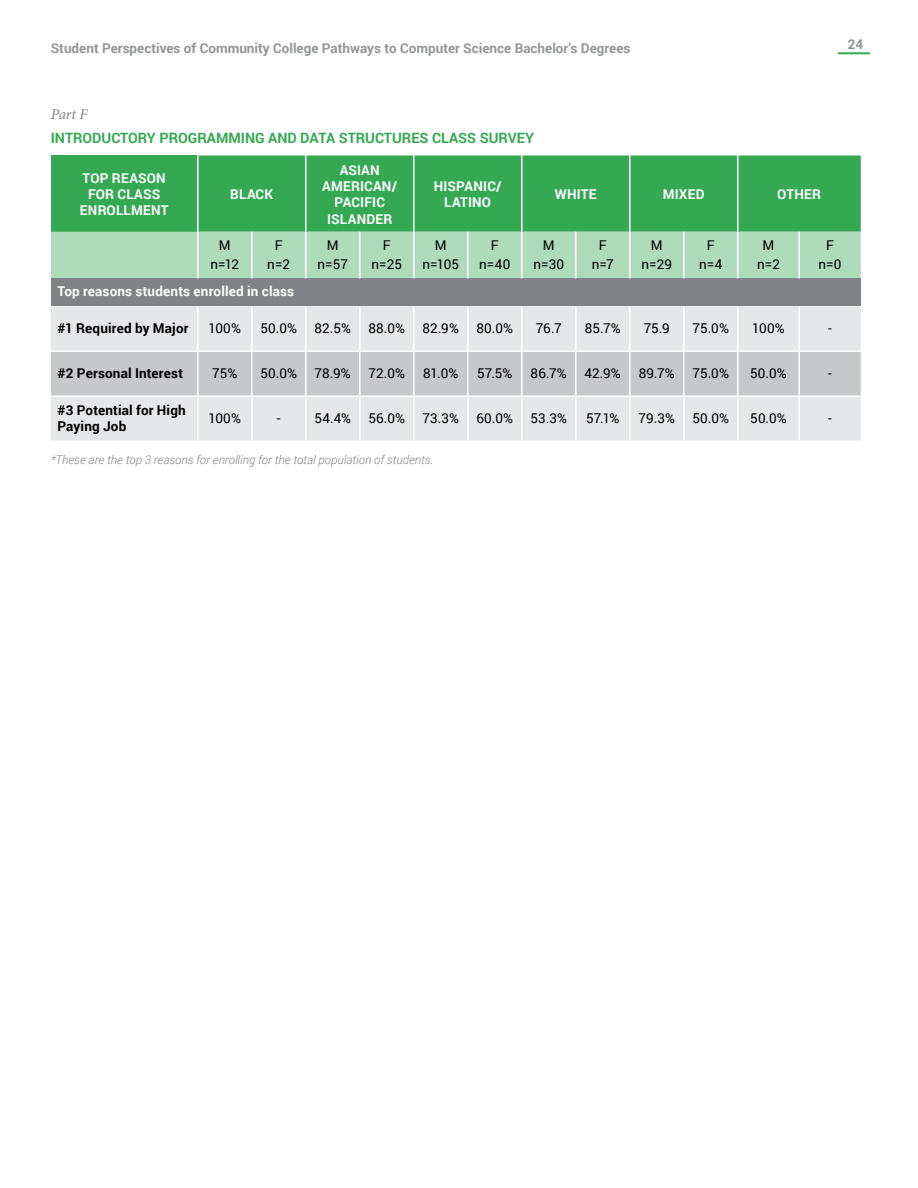
<style>
.page{position:relative;width:918px;height:1188px;background:#fff}
.page>*{position:absolute;margin:0;border:0;box-sizing:border-box;transform-origin:0 0}
.t1{font:italic 15px "Minion Pro";color:#808285}
.t2{font:700 14.25px "Roboto";color:#34a852}
.t3{font:13.5px/19.2px "Roboto";letter-spacing:.01em;color:#000;text-align:center}
.t4{font:700 13.5px/16.2px "Roboto";letter-spacing:.015em;color:#fff;text-align:center}
.t5{font:700 13.5px "Roboto";color:#939598}
.t6{font:700 13.5px/16.2px "Roboto";letter-spacing:.01em;color:#000}
.t7{font:italic 300 12px "Roboto";color:#808285}
</style>
<div class="page">
<hr style="left:838px;top:53px;width:32px;height:1px;background:#34a852">
<div style="left:51px;top:156px;width:147px;height:76px;background:#34a852"></div>
<div style="left:199px;top:156px;width:662px;height:76px;background:#34a852"></div>
<div style="left:51px;top:232px;width:810px;height:47px;background:#aedcba"></div>
<div style="left:51px;top:279px;width:810px;height:27px;background:#808285"></div>
<svg style="left:51px;top:306px;width:810px;height:134px;background:#dbdcde"></svg>
<hr style="left:413px;top:156px;width:2px;height:76px;background:#fff">
<hr style="left:521px;top:156px;width:2px;height:76px;background:#fff">
<hr style="left:629px;top:156px;width:2px;height:76px;background:#fff">
<hr style="left:737px;top:156px;width:2px;height:76px;background:#fff">
<hr style="left:251px;top:232px;width:2px;height:47px;background:#fff">
<hr style="left:359px;top:232px;width:2px;height:47px;background:#fff">
<hr style="left:467px;top:232px;width:2px;height:47px;background:#fff">
<hr style="left:575px;top:232px;width:2px;height:47px;background:#fff">
<hr style="left:683px;top:232px;width:2px;height:47px;background:#fff">
<hr style="left:799px;top:232px;width:1px;height:47px;background:#fff">
<hr style="left:251px;top:306px;width:2px;height:44px;background:#fff">
<hr style="left:359px;top:306px;width:2px;height:44px;background:#fff">
<hr style="left:467px;top:306px;width:2px;height:44px;background:#fff">
<hr style="left:575px;top:306px;width:2px;height:44px;background:#fff">
<hr style="left:683px;top:306px;width:2px;height:44px;background:#fff">
<hr style="left:799px;top:306px;width:1px;height:44px;background:#fff">
<hr style="left:251px;top:352px;width:2px;height:43px;background:#fff">
<hr style="left:359px;top:352px;width:2px;height:43px;background:#fff">
<hr style="left:467px;top:352px;width:2px;height:43px;background:#fff">
<hr style="left:575px;top:352px;width:2px;height:43px;background:#fff">
<hr style="left:683px;top:352px;width:2px;height:43px;background:#fff">
<hr style="left:799px;top:352px;width:1px;height:43px;background:#fff">
<hr style="left:251px;top:397px;width:2px;height:43px;background:#fff">
<hr style="left:359px;top:397px;width:2px;height:43px;background:#fff">
<hr style="left:467px;top:397px;width:2px;height:43px;background:#fff">
<hr style="left:575px;top:397px;width:2px;height:43px;background:#fff">
<hr style="left:683px;top:397px;width:2px;height:43px;background:#fff">
<hr style="left:799px;top:397px;width:1px;height:43px;background:#fff">
<hr style="left:51px;top:350px;width:147px;height:2px;background:#fff">
<hr style="left:51px;top:395px;width:147px;height:2px;background:#fff">
<hr style="left:197px;top:156px;width:2px;height:76px;background:#fff">
<hr style="left:305px;top:156px;width:2px;height:76px;background:#fff">
<hr style="left:197px;top:232px;width:2px;height:47px;background:#fff">
<hr style="left:197px;top:306px;width:2px;height:44px;background:#fff">
<hr style="left:198px;top:350px;width:54px;height:2px;background:#fff">
<hr style="left:197px;top:352px;width:2px;height:43px;background:#fff">
<hr style="left:252px;top:350px;width:54px;height:2px;background:#fff">
<hr style="left:198px;top:395px;width:54px;height:2px;background:#fff">
<hr style="left:197px;top:397px;width:2px;height:43px;background:#fff">
<hr style="left:252px;top:395px;width:54px;height:2px;background:#fff">
<hr style="left:305px;top:232px;width:2px;height:47px;background:#fff">
<hr style="left:305px;top:306px;width:2px;height:44px;background:#fff">
<hr style="left:306px;top:350px;width:54px;height:2px;background:#fff">
<hr style="left:305px;top:352px;width:2px;height:43px;background:#fff">
<hr style="left:360px;top:350px;width:54px;height:2px;background:#fff">
<hr style="left:306px;top:395px;width:54px;height:2px;background:#fff">
<hr style="left:305px;top:397px;width:2px;height:43px;background:#fff">
<hr style="left:360px;top:395px;width:54px;height:2px;background:#fff">
<hr style="left:413px;top:232px;width:2px;height:47px;background:#fff">
<hr style="left:413px;top:306px;width:2px;height:44px;background:#fff">
<hr style="left:414px;top:350px;width:54px;height:2px;background:#fff">
<hr style="left:413px;top:352px;width:2px;height:43px;background:#fff">
<hr style="left:468px;top:350px;width:54px;height:2px;background:#fff">
<hr style="left:414px;top:395px;width:54px;height:2px;background:#fff">
<hr style="left:413px;top:397px;width:2px;height:43px;background:#fff">
<hr style="left:468px;top:395px;width:54px;height:2px;background:#fff">
<hr style="left:521px;top:232px;width:2px;height:47px;background:#fff">
<hr style="left:521px;top:306px;width:2px;height:44px;background:#fff">
<hr style="left:522px;top:350px;width:54px;height:2px;background:#fff">
<hr style="left:521px;top:352px;width:2px;height:43px;background:#fff">
<hr style="left:576px;top:350px;width:54px;height:2px;background:#fff">
<hr style="left:522px;top:395px;width:54px;height:2px;background:#fff">
<hr style="left:521px;top:397px;width:2px;height:43px;background:#fff">
<hr style="left:576px;top:395px;width:54px;height:2px;background:#fff">
<hr style="left:629px;top:232px;width:2px;height:47px;background:#fff">
<hr style="left:629px;top:306px;width:2px;height:44px;background:#fff">
<hr style="left:630px;top:350px;width:54px;height:2px;background:#fff">
<hr style="left:629px;top:352px;width:2px;height:43px;background:#fff">
<hr style="left:684px;top:350px;width:54px;height:2px;background:#fff">
<hr style="left:630px;top:395px;width:54px;height:2px;background:#fff">
<hr style="left:629px;top:397px;width:2px;height:43px;background:#fff">
<hr style="left:684px;top:395px;width:54px;height:2px;background:#fff">
<hr style="left:737px;top:232px;width:2px;height:47px;background:#fff">
<hr style="left:737px;top:306px;width:2px;height:44px;background:#fff">
<hr style="left:738px;top:350px;width:61px;height:2px;background:#fff">
<hr style="left:737px;top:352px;width:2px;height:43px;background:#fff">
<hr style="left:799px;top:350px;width:62px;height:2px;background:#fff">
<hr style="left:738px;top:395px;width:61px;height:2px;background:#fff">
<hr style="left:737px;top:397px;width:2px;height:43px;background:#fff">
<hr style="left:799px;top:395px;width:62px;height:2px;background:#fff">
<p class="t5" style="left:51px;top:39px;width:581px">Student Perspectives of Community College Pathways to Computer Science Bachelor’s Degrees</p>
<p class="t5" style="left:848px;top:35px;width:17px">24</p>
<p class="t1" style="left:51px;top:104px;width:38px">Part F</p>
<p class="t2" style="left:51px;top:128px;width:485px">INTRODUCTORY PROGRAMMING AND DATA STRUCTURES CLASS SURVEY</p>
<p class="t4" style="left:80px;top:170px;width:90px">TOP REASON<br>FOR CLASS<br>ENROLLMENT</p>
<p class="t4" style="left:322px;top:161px;width:76px">ASIAN<br>AMERICAN/<br>PACIFIC<br>ISLANDER</p>
<p class="t4" style="left:434px;top:178px;width:69px">HISPANIC/<br>LATINO</p>
<p class="t4" style="left:555px;top:186px;width:43px">WHITE</p>
<p class="t4" style="left:663px;top:186px;width:43px">MIXED</p>
<p class="t4" style="left:777px;top:186px;width:45px">OTHER</p>
<p class="t4" style="left:230px;top:186px;width:44px">BLACK</p>
<p class="t3" style="left:210px;top:235px;width:30px">M n=12</p>
<p class="t3" style="left:267px;top:235px;width:24px">F n=2</p>
<p class="t3" style="left:317px;top:235px;width:32px">M n=57</p>
<p class="t3" style="left:371px;top:235px;width:32px">F n=25</p>
<p class="t3" style="left:423px;top:235px;width:38px">M n=105</p>
<p class="t3" style="left:479px;top:235px;width:33px">F n=40</p>
<p class="t3" style="left:533px;top:235px;width:32px">M n=30</p>
<p class="t3" style="left:592px;top:235px;width:24px">F n=7</p>
<p class="t3" style="left:641px;top:235px;width:32px">M n=29</p>
<p class="t3" style="left:699px;top:235px;width:25px">F n=4</p>
<p class="t3" style="left:757px;top:235px;width:24px">M n=2</p>
<p class="t3" style="left:818px;top:235px;width:25px">F n=0</p>
<p class="t4" style="left:57px;top:283px;width:238px">Top reasons students enrolled in class</p>
<p class="t6" style="left:57px;top:319px;width:133px">#1 Required by Major</p>
<p class="t3" style="left:209px;top:318px;width:34px">100%</p>
<p class="t3" style="left:260px;top:318px;width:38px">50.0%</p>
<p class="t3" style="left:314px;top:318px;width:38px">82.5%</p>
<p class="t3" style="left:368px;top:318px;width:38px">88.0%</p>
<p class="t3" style="left:423px;top:318px;width:38px">82.9%</p>
<p class="t3" style="left:476px;top:318px;width:38px">80.0%</p>
<p class="t3" style="left:536px;top:318px;width:27px">76.7</p>
<p class="t3" style="left:585px;top:318px;width:38px">85.7%</p>
<p class="t3" style="left:644px;top:318px;width:28px">75.9</p>
<p class="t3" style="left:693px;top:318px;width:38px">75.0%</p>
<p class="t3" style="left:752px;top:318px;width:34px">100%</p>
<p class="t3" style="left:828px;top:318px;width:5px">-</p>
<p class="t6" style="left:57px;top:364px;width:127px">#2 Personal Interest</p>
<p class="t3" style="left:212px;top:363px;width:26px">75%</p>
<p class="t3" style="left:260px;top:363px;width:38px">50.0%</p>
<p class="t3" style="left:315px;top:363px;width:38px">78.9%</p>
<p class="t3" style="left:368px;top:363px;width:38px">72.0%</p>
<p class="t3" style="left:423px;top:363px;width:37px">81.0%</p>
<p class="t3" style="left:477px;top:363px;width:37px">57.5%</p>
<p class="t3" style="left:531px;top:363px;width:38px">86.7%</p>
<p class="t3" style="left:585px;top:363px;width:38px">42.9%</p>
<p class="t3" style="left:639px;top:363px;width:38px">89.7%</p>
<p class="t3" style="left:693px;top:363px;width:38px">75.0%</p>
<p class="t3" style="left:750px;top:363px;width:38px">50.0%</p>
<p class="t3" style="left:828px;top:363px;width:5px">-</p>
<p class="t6" style="left:57px;top:401px;width:130px">#3 Potential for High<br>Paying Job</p>
<p class="t3" style="left:209px;top:408px;width:34px">100%</p>
<p class="t3" style="left:277px;top:408px;width:5px">-</p>
<p class="t3" style="left:314px;top:408px;width:38px">54.4%</p>
<p class="t3" style="left:368px;top:408px;width:38px">56.0%</p>
<p class="t3" style="left:422px;top:408px;width:38px">73.3%</p>
<p class="t3" style="left:476px;top:408px;width:38px">60.0%</p>
<p class="t3" style="left:530px;top:408px;width:38px">53.3%</p>
<p class="t3" style="left:586px;top:408px;width:35px">57.1%</p>
<p class="t3" style="left:639px;top:408px;width:38px">79.3%</p>
<p class="t3" style="left:692px;top:408px;width:38px">50.0%</p>
<p class="t3" style="left:750px;top:408px;width:38px">50.0%</p>
<p class="t3" style="left:828px;top:408px;width:5px">-</p>
<p class="t7" style="left:51px;top:451px;width:384px">*These are the top 3 reasons for enrolling for the total population of students.</p>
</div>
